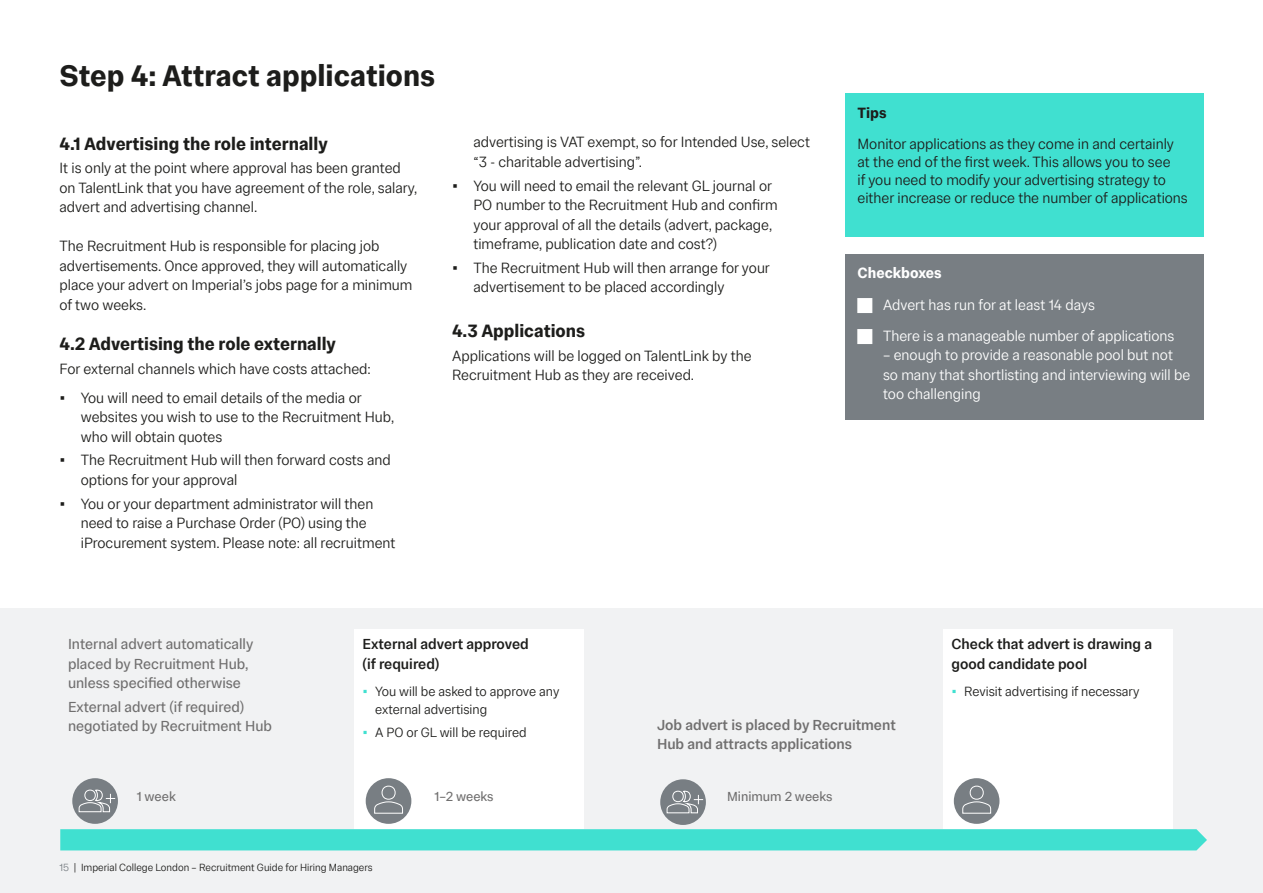
<style>
.page{position:relative;width:1263px;height:893px;background:#fff}
.page>*{position:absolute;margin:0;border:0;box-sizing:border-box;transform-origin:0 0}
.t1{font:600 30px "Imperial Sans Text";color:#1d1d1b}
.t2{font:600 18px "Imperial Sans Text";color:#1d1d1b}
.t3{font:300 15px/19.5px "Imperial Sans Text";color:#1d1d1b}
.t4{font:300 15px/19.5px "Imperial Sans Text";color:#fff}
.t5{font:15px/19.5px "Imperial Sans Text";color:#706f6f}
.t6{font:500 15px/19.5px "Imperial Sans Text";color:#1d1d1b}
.t7{font:500 15px/19.5px "Imperial Sans Text";color:#706f6f}
.t8{font:600 15px "Imperial Sans Text";color:#fff}
.t9{font:600 15px "Imperial Sans Text";color:#1d1d1b}
.t10{font:300 13.5px/18px "Imperial Sans Text";color:#1d1d1b}
.t11{font:13.5px "Imperial Sans Text";color:#706f6f}
.t12{font:300 10.5px "Imperial Sans Text";color:#1d1d1b}
.s1{color:#40e0d0}
.s2{color:#787e83}
</style>
<div class="page">
<div style="left:845px;top:94px;width:358px;height:143px;background:#40e0d0"></div>
<div style="left:845px;top:254px;width:358px;height:166px;background:#787e83"></div>
<div style="left:0;top:608px;width:1263px;height:285px;background:#f1f2f3"></div>
<div style="left:354px;top:629px;width:230px;height:200px;background:#fff"></div>
<div style="left:943px;top:629px;width:229px;height:200px;background:#fff"></div>
<div style="left:60px;top:829px;width:1147px;height:21px;background:#40e0d0"></div>
<div style="left:366px;top:778px;width:45px;height:46px;background:#787e83;border-radius:50%"></div>
<svg style="left:374px;top:785px;width:29px;height:29px"></svg>
<div style="left:954px;top:778px;width:45px;height:46px;background:#787e83;border-radius:50%"></div>
<svg style="left:962px;top:785px;width:29px;height:29px"></svg>
<div style="left:660px;top:779px;width:46px;height:46px;background:#787e83;border-radius:50%"></div>
<svg style="left:666px;top:790px;width:37px;height:24px"></svg>
<div style="left:72px;top:778px;width:46px;height:46px;background:#787e83;border-radius:50%"></div>
<svg style="left:78px;top:789px;width:37px;height:23px"></svg>
<h1 class="t1" style="left:60px;top:54px;width:377px">Step 4: Attract applications</h1>
<p class="t2" style="left:60px;top:130px;width:270px">4.1 Advertising the role internally</p>
<p class="t3" style="left:60px;top:158px;width:359px">It is only at the point where approval has been granted on TalentLink that you have agreement of the role, salary, advert and advertising channel.</p>
<p class="t3" style="left:60px;top:236px;width:354px">The Recruitment Hub is responsible for placing job advertisements. Once approved, they will automatically place your advert on Imperial’s jobs page for a minimum of two weeks.</p>
<p class="t2" style="left:60px;top:331px;width:278px">4.2 Advertising the role externally</p>
<p class="t3" style="left:60px;top:358px;width:313px">For external channels which have costs attached:</p>
<p class="t3" style="left:81px;top:387px;width:315px;text-indent:-21px">• You will need to email details of the media or websites you wish to use to the Recruitment Hub, who will obtain quotes</p>
<p class="t3" style="left:81px;top:450px;width:311px;text-indent:-21px">• The Recruitment Hub will then forward costs and options for your approval</p>
<p class="t3" style="left:81px;top:493px;width:316px;text-indent:-21px">• You or your department administrator will then need to raise a Purchase Order (PO) using the iProcurement system. Please note: all recruitment</p>
<p class="t3" style="left:473px;top:132px;width:338px">advertising is VAT exempt, so for Intended Use, select “3 - charitable advertising”.</p>
<p class="t3" style="left:473px;top:175px;width:306px;text-indent:-21px">• You will need to email the relevant GL journal or PO number to the Recruitment Hub and confirm your approval of all the details (advert, package, timeframe, publication date and cost?)</p>
<p class="t3" style="left:473px;top:257px;width:298px;text-indent:-21px">• The Recruitment Hub will then arrange for your advertisement to be placed accordingly</p>
<p class="t2" style="left:452px;top:318px;width:134px">4.3 Applications</p>
<p class="t3" style="left:452px;top:345px;width:301px">Applications will be logged on TalentLink by the<br>Recruitment Hub as they are received.</p>
<p class="t9" style="left:857px;top:102px;width:31px">Tips</p>
<p class="t3" style="left:857px;top:134px;width:332px;line-height:18px">Monitor applications as they come in and certainly at the end of the first week. This allows you to see<br>if you need to modify your advertising strategy to either increase or reduce the number of applications</p>
<p class="t8" style="left:857px;top:262px;width:86px">Checkboxes</p>
<p class="t4" style="left:883px;top:289px;width:293px;line-height:30.8px">Advert has run for at least 14 days<br>There is a manageable number of applications</p>
<p class="t4" style="left:883px;top:345px;width:309px">– enough to provide a reasonable pool but not so many that shortlisting and interviewing will be too challenging</p>
<p class="t5" style="left:68px;top:633px;width:187px">Internal advert automatically placed by Recruitment Hub, unless specified otherwise</p>
<p class="t5" style="left:68px;top:696px;width:205px">External advert (if required) negotiated by Recruitment Hub</p>
<p class="t6" style="left:362px;top:633px;width:168px">External advert approved (if required)</p>
<p class="t10" style="left:375px;top:682px;width:186px;text-indent:-13px"><span class="s1">•</span> You will be asked to approve any external advertising</p>
<p class="t10" style="left:362px;top:722px;width:166px"><span class="s1">•</span> A PO or GL will be required</p>
<p class="t7" style="left:657px;top:714px;width:240px">Job advert is placed by Recruitment<br>Hub and attracts applications</p>
<p class="t11" style="left:137px;top:787px;width:41px">1 week</p>
<p class="t11" style="left:434px;top:787px;width:61px">1–2 weeks</p>
<p class="t11" style="left:727px;top:787px;width:107px">Minimum 2 weeks</p>
<p class="t12" style="left:60px;top:860px;width:315px"><span class="s2">15</span> | Imperial College London – Recruitment Guide for Hiring Managers</p>
<p class="t6" style="left:951px;top:633px;width:202px">Check that advert is drawing a good candidate pool</p>
<p class="t10" style="left:951px;top:682px;width:189px"><span class="s1">•</span> Revisit advertising if necessary</p>
</div>
